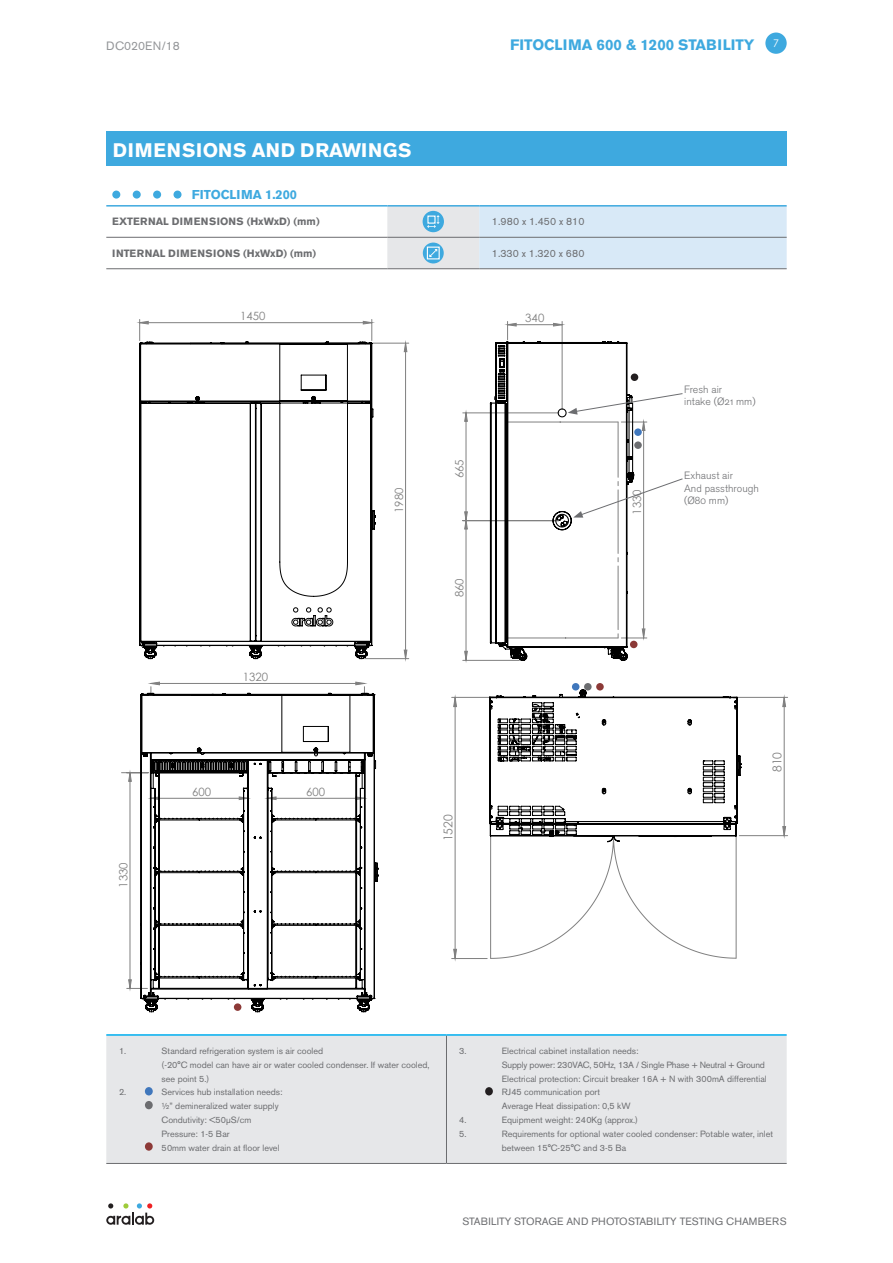
<style>
.page{position:relative;width:893px;height:1263px;background:#fff}
.page>*{position:absolute;margin:0;border:0;box-sizing:border-box;transform-origin:0 0}
.t1{font:700 19.5px "Akzidenz Grotesk BE";letter-spacing:.04em;color:#fff}
.t2{font:700 15px "Akzidenz Grotesk BE";color:#3ea9df}
.t3{font:700 12.75px "Akzidenz Grotesk BE";color:#3ea9df}
.t4{font:12.15px "Century Gothic";color:#808080}
.t5{font:12px "Akzidenz Grotesk BE";color:#939598}
.t6{font:11.4px "Century Gothic";color:#808080}
.t7{font:10.5px "Akzidenz Grotesk BE";color:#6c6d70}
.t8{font:700 10.5px "Akzidenz Grotesk BE";letter-spacing:.02em;color:#6c6d70}
.t9{font:10.5px "Akzidenz Grotesk BE Light Os F";color:#6c6d70}
.t10{font:9px/13.8px "Akzidenz Grotesk BE";color:#6c6d70}
.t11{font:9px "Akzidenz Grotesk BE";letter-spacing:-.02em;color:#6c6d70}
</style>
<div class="page">
<div style="left:106px;top:132px;width:681px;height:34px;background:#3ea9df"></div>
<hr style="left:106px;top:237px;width:281px;height:1px;background:#6c6d70">
<hr style="left:106px;top:268px;width:281px;height:1px;background:#6c6d70">
<hr style="left:106px;top:205px;width:281px;height:2px;background:#3ea9df">
<hr style="left:387px;top:205px;width:92px;height:2px;background:#3ea9df">
<hr style="left:479px;top:205px;width:308px;height:2px;background:#3ea9df">
<div style="left:112px;top:191px;width:8px;height:8px;background:#3ea9df;border-radius:50%"></div>
<div style="left:133px;top:191px;width:8px;height:8px;background:#3ea9df;border-radius:50%"></div>
<div style="left:153px;top:191px;width:8px;height:8px;background:#3ea9df;border-radius:50%"></div>
<div style="left:173px;top:191px;width:9px;height:8px;background:#3ea9df;border-radius:50%"></div>
<svg style="left:387px;top:206px;width:400px;height:63px;background:#d3e3ef"></svg>
<div style="left:427px;top:247px;width:13px;height:12px;border:1px solid #fff"></div>
<div style="left:572px;top:683px;width:7px;height:7px;background:#4077bc;border-radius:50%"></div>
<div style="left:584px;top:683px;width:8px;height:7px;background:#6c6d70;border-radius:50%"></div>
<div style="left:596px;top:683px;width:8px;height:7px;background:#8c3937;border-radius:50%"></div>
<hr style="left:405px;top:343px;width:1px;height:316px;background:#808080">
<hr style="left:368px;top:343px;width:41px;height:1px;background:#808080">
<hr style="left:364px;top:658px;width:45px;height:1px;background:#808080">
<svg style="left:139px;top:319px;width:233px;height:22px"></svg>
<svg style="left:404px;top:343px;width:3px;height:9px"></svg>
<svg style="left:404px;top:650px;width:3px;height:9px"></svg>
<svg style="left:139px;top:341px;width:237px;height:318px"></svg>
<svg style="left:464px;top:324px;width:182px;height:336px"></svg>
<hr style="left:463px;top:412px;width:96px;height:1px;background:#808080">
<hr style="left:466px;top:521px;width:1px;height:139px;background:#808080">
<hr style="left:463px;top:520px;width:96px;height:1px;background:#808080">
<hr style="left:463px;top:660px;width:56px;height:1px;background:#808080">
<hr style="left:562px;top:321px;width:1px;height:89px;background:#808080">
<svg style="left:465px;top:413px;width:2px;height:116px"></svg>
<svg style="left:507px;top:321px;width:55px;height:19px"></svg>
<svg style="left:489px;top:340px;width:146px;height:321px"></svg>
<svg style="left:568px;top:393px;width:115px;height:22px"></svg>
<svg style="left:508px;top:422px;width:175px;height:217px"></svg>
<svg style="left:122px;top:682px;width:243px;height:307px"></svg>
<svg style="left:140px;top:692px;width:239px;height:321px"></svg>
<svg style="left:453px;top:700px;width:333px;height:259px"></svg>
<hr style="left:455px;top:697px;width:1px;height:261px;background:#808080">
<hr style="left:452px;top:697px;width:41px;height:1px;background:#808080">
<hr style="left:452px;top:958px;width:35px;height:1px;background:#808080">
<hr style="left:736px;top:835px;width:1px;height:123px;background:#808080">
<hr style="left:490px;top:836px;width:1px;height:122px;background:#808080">
<hr style="left:739px;top:835px;width:49px;height:1px;background:#808080">
<hr style="left:733px;top:697px;width:55px;height:1px;background:#808080">
<svg style="left:783px;top:697px;width:3px;height:139px"></svg>
<svg style="left:489px;top:689px;width:253px;height:154px"></svg>
<div style="left:106px;top:1036px;width:681px;height:127px;background:#e6e7e9"></div>
<hr style="left:106px;top:1034px;width:340px;height:2px;background:#00aeef">
<hr style="left:446px;top:1034px;width:341px;height:2px;background:#00aeef">
<hr style="left:446px;top:1163px;width:341px;height:1px;background:#6c6d70">
<hr style="left:446px;top:1036px;width:1px;height:127px;background:#6c6d70">
<hr style="left:106px;top:1163px;width:340px;height:1px;background:#6c6d70">
<div style="left:145px;top:1087px;width:8px;height:8px;background:#4077bc;border-radius:50%"></div>
<div style="left:145px;top:1101px;width:8px;height:8px;background:#6c6d70;border-radius:50%"></div>
<div style="left:145px;top:1142px;width:8px;height:9px;background:#8c3937;border-radius:50%"></div>
<div style="left:485px;top:1087px;width:8px;height:8px;background:#231f20;border-radius:50%"></div>
<div style="left:765px;top:33px;width:22px;height:21px;background:#3ea9df;border-radius:50%"></div>
<svg style="left:106px;top:1203px;width:48px;height:22px"></svg>
<h3 class="t5" style="left:106px;top:39px;width:75px">DC020EN/18</h3>
<h2 class="t2" style="left:510px;top:36px;width:270px">FITOCLIMA 600 &amp; 1200 STABILITY <sup>7</sup></h2>
<p class="t1" style="left:113px;top:139px;width:300px">DIMENSIONS AND DRAWINGS</p>
<p class="t3" style="left:192px;top:187px;width:107px">FITOCLIMA 1.200</p>
<p class="t8" style="left:112px;top:216px;width:209px">EXTERNAL DIMENSIONS (HxWxD) (mm)</p>
<p class="t7" style="left:492px;top:215px;width:94px">1.980 x 1.450 x 810</p>
<p class="t8" style="left:112px;top:247px;width:205px">INTERNAL DIMENSIONS (HxWxD) (mm)</p>
<p class="t7" style="left:492px;top:247px;width:94px">1.330 x 1.320 x 680</p>
<p class="t6" style="left:240px;top:308px;width:27px">1450</p>
<p class="t6" style="left:115px;top:888px;width:27px;rotate:-90deg">1330</p>
<p class="t6" style="left:243px;top:669px;width:27px">1320</p>
<p class="t6" style="left:192px;top:784px;width:21px">600</p>
<p class="t6" style="left:306px;top:784px;width:21px">600</p>
<p class="t6" style="left:391px;top:513px;width:27px;rotate:-90deg">1980</p>
<p class="t6" style="left:451px;top:478px;width:21px;rotate:-90deg">665</p>
<p class="t6" style="left:451px;top:597px;width:21px;rotate:-90deg">860</p>
<p class="t6" style="left:525px;top:310px;width:21px">340</p>
<h3 class="t4" style="left:440px;top:841px;width:28px;rotate:-90deg">1520</h3>
<p class="t6" style="left:629px;top:515px;width:27px;rotate:-90deg">1330</p>
<p class="t9" style="left:684px;top:383px;width:40px">Fresh air</p>
<p class="t9" style="left:684px;top:396px;width:73px">intake (Ø21 mm)</p>
<p class="t9" style="left:684px;top:470px;width:50px">Exhaust air</p>
<p class="t9" style="left:684px;top:482px;width:76px">And passthrough</p>
<p class="t9" style="left:684px;top:495px;width:46px">(Ø80 mm)</p>
<h3 class="t4" style="left:769px;top:772px;width:22px;rotate:-90deg">810</h3>
<p class="t10" style="left:119px;top:1044px;width:9px">1.</p>
<p class="t10" style="left:162px;top:1044px;width:269px">Standard refrigeration system is air cooled<br>(-20°C model can have air or water cooled condenser. If water cooled, see point 5.)</p>
<p class="t10" style="left:119px;top:1085px;width:9px">2.</p>
<p class="t10" style="left:162px;top:1085px;width:123px">Services hub installation needs:</p>
<p class="t10" style="left:162px;top:1099px;width:119px">½” demineralized water supply</p>
<p class="t10" style="left:162px;top:1113px;width:91px">Condutivity: &lt;50µS/cm</p>
<p class="t10" style="left:162px;top:1127px;width:70px">Pressure: 1-5 Bar</p>
<p class="t10" style="left:162px;top:1141px;width:119px">50mm water drain at floor level</p>
<p class="t10" style="left:459px;top:1044px;width:9px">3.</p>
<p class="t10" style="left:502px;top:1044px;width:138px">Electrical cabinet installation needs:</p>
<p class="t11" style="left:502px;top:1059px;width:265px">Supply power: 230VAC, 50Hz, 13A / Single Phase + Neutral + Ground</p>
<p class="t10" style="left:502px;top:1072px;width:266px">Electrical protection: Circuit breaker 16A + N with 300mA differential</p>
<p class="t10" style="left:502px;top:1085px;width:130px">RJ45 communication port<br>Average Heat dissipation: 0,5 kW</p>
<p class="t10" style="left:459px;top:1113px;width:9px">4.</p>
<p class="t10" style="left:502px;top:1113px;width:138px">Equipment weight: 240Kg (approx.)</p>
<p class="t10" style="left:459px;top:1127px;width:9px">5.</p>
<p class="t10" style="left:502px;top:1127px;width:273px">Requirements for optional water cooled condenser: Potable water, inlet between 15°C-25°C and 3-5 Ba</p>
<p class="t7" style="left:462px;top:1215px;width:326px">STABILITY STORAGE AND PHOTOSTABILITY TESTING CHAMBERS</p>
</div>
